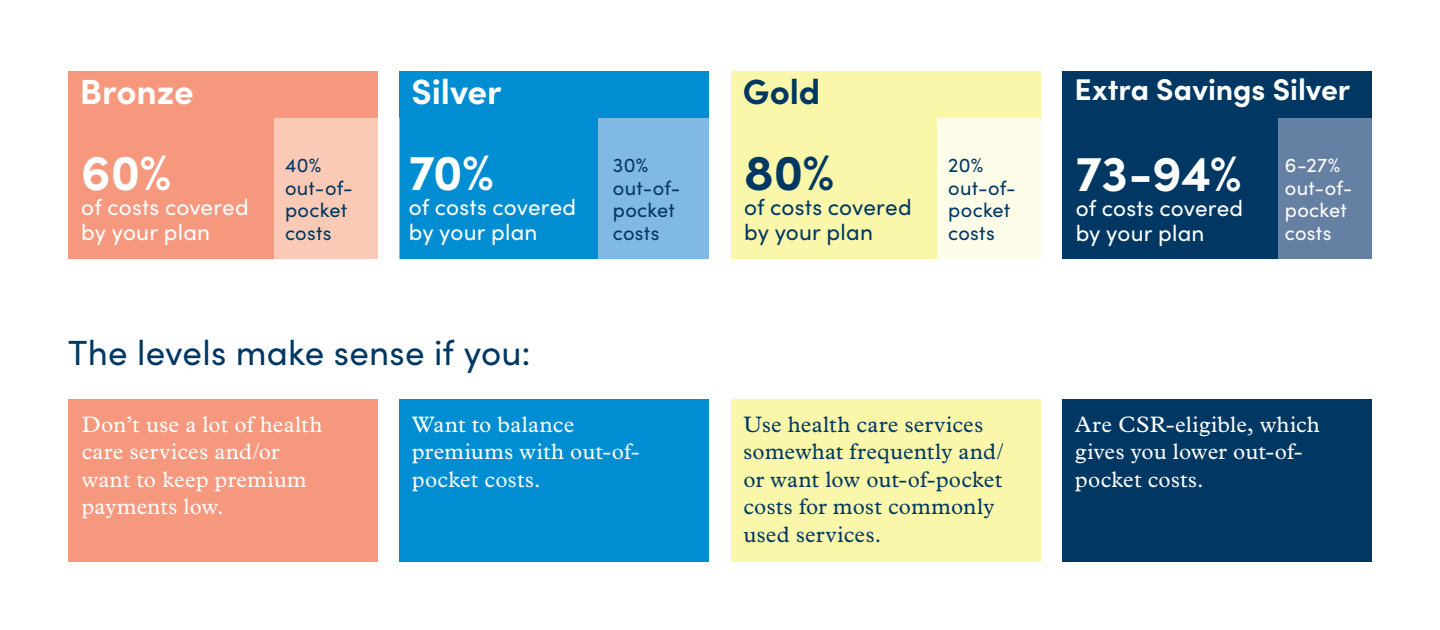
<style>
.page{position:relative;width:1440px;height:630px;background:#fff}
.page>*{position:absolute;margin:0;border:0;box-sizing:border-box;transform-origin:0 0}
.Plan_P4_Sofia_Bold_1{font:700 50px "Sofia Pro";letter-spacing:-.005em;color:#fff}
.Plan_P4_Sofia_Bold_1-2{font:700 50px "Sofia Pro";color:#003863}
.ACA_P2_Sofia_Reg_14{font:35px "Sofia Pro";letter-spacing:.005em;color:#003863}
.Plan_P4_Sofia_Bold_1-3{font:700 35px "Sofia Pro";letter-spacing:-.005em;color:#fff}
.Plan_P4_Sofia_Bold_1-4{font:700 35px "Sofia Pro";color:#003863}
.Plan_P4_Sofia_Bold_1-5{font:700 30px "Sofia Pro";color:#fff}
.Plan_P6_Plantin_Reg{font:22.5px/27.5px "Plantin MT Pro";letter-spacing:.015em;color:#fff}
.Plan_P6_Plantin_Reg-2{font:22.5px/27.5px "Plantin MT Pro";letter-spacing:.015em;color:#003863}
.Plan_P4_Sofia_Bold_1-6{font:22.5px/25px "Sofia Pro";letter-spacing:.01em;color:#fff}
.Plan_P4_Sofia_Bold_1-7{font:22.5px/25px "Sofia Pro";letter-spacing:.01em;color:#003863}
.Plan_P4_Sofia_Bold_1-8{font:20px/22.5px "Sofia Pro";letter-spacing:.015em;color:#003863}
.Plan_P4_Sofia_Bold_1-9{font:20px/22.5px "Sofia Pro";letter-spacing:.015em;color:#fff}
</style>
<div class="page">
<div style="left:68px;top:77px;width:309px;height:182px;background:#fbcab6"></div>
<div style="left:68px;top:77px;width:206px;height:182px;background:#f6987d"></div>
<div style="left:400px;top:77px;width:309px;height:182px;background:#7fb9e4"></div>
<div style="left:400px;top:77px;width:198px;height:182px;background:#008dd1"></div>
<div style="left:731px;top:77px;width:309px;height:182px;background:#fdfce8"></div>
<div style="left:731px;top:77px;width:205px;height:182px;background:#faf6aa"></div>
<div style="left:1063px;top:77px;width:309px;height:182px;background:#6580a3"></div>
<div style="left:1063px;top:77px;width:215px;height:182px;background:#003863"></div>
<div style="left:68px;top:71px;width:309px;height:47px;background:#f6987d"></div>
<div style="left:400px;top:71px;width:309px;height:47px;background:#008dd1"></div>
<div style="left:731px;top:71px;width:309px;height:47px;background:#faf6aa"></div>
<div style="left:1063px;top:71px;width:309px;height:47px;background:#003863"></div>
<div style="left:68px;top:399px;width:309px;height:163px;background:#f6987d"></div>
<div style="left:400px;top:399px;width:309px;height:163px;background:#008dd1"></div>
<div style="left:731px;top:399px;width:309px;height:163px;background:#faf6aa"></div>
<div style="left:1063px;top:399px;width:309px;height:163px;background:#003863"></div>
<p class="Plan_P4_Sofia_Bold_1-3" style="left:80px;top:65px;width:116px">Bronze</p>
<p class="Plan_P4_Sofia_Bold_1-3" style="left:411px;top:65px;width:92px">Silver</p>
<p class="Plan_P4_Sofia_Bold_1-4" style="left:743px;top:65px;width:79px">Gold</p>
<p class="Plan_P4_Sofia_Bold_1-5" style="left:1075px;top:67px;width:277px">Extra Savings Silver</p>
<p class="Plan_P4_Sofia_Bold_1" style="left:81px;top:134px;width:92px">60%</p>
<p class="Plan_P4_Sofia_Bold_1-6" style="left:81px;top:193px;width:169px">of costs covered by your plan</p>
<p class="Plan_P4_Sofia_Bold_1-8" style="left:285px;top:153px;width:69px">40% out-of&shy;pocket costs</p>
<p class="Plan_P4_Sofia_Bold_1" style="left:409px;top:134px;width:87px">70%</p>
<p class="Plan_P4_Sofia_Bold_1-6" style="left:409px;top:193px;width:169px">of costs covered by your plan</p>
<p class="ACA_P2_Sofia_Reg_14" style="left:68px;top:328px;width:464px">The levels make sense if you:</p>
<p class="Plan_P4_Sofia_Bold_1-8" style="left:613px;top:153px;width:69px">30% out-of&shy;pocket costs</p>
<p class="Plan_P4_Sofia_Bold_1-2" style="left:744px;top:134px;width:92px">80%</p>
<p class="Plan_P4_Sofia_Bold_1-7" style="left:744px;top:193px;width:169px">of costs covered by your plan</p>
<p class="Plan_P4_Sofia_Bold_1-8" style="left:948px;top:153px;width:69px">20% out-of&shy;pocket costs</p>
<p class="Plan_P4_Sofia_Bold_1" style="left:1076px;top:135px;width:168px">73-94%</p>
<p class="Plan_P4_Sofia_Bold_1-6" style="left:1076px;top:195px;width:169px">of costs covered by your plan</p>
<p class="Plan_P4_Sofia_Bold_1-9" style="left:1285px;top:153px;width:69px">6-27% out-of&shy;pocket costs</p>
<p class="Plan_P6_Plantin_Reg" style="left:82px;top:410px;width:242px">Don’t use a lot of health care services and/or want to keep premium payments low.</p>
<p class="Plan_P6_Plantin_Reg" style="left:412px;top:410px;width:229px">Want to balance premiums with out-of&shy;pocket costs.</p>
<p class="Plan_P6_Plantin_Reg-2" style="left:743px;top:410px;width:261px">Use health care services somewhat frequently and/ or want low out-of-pocket costs for most commonly used services.</p>
<p class="Plan_P6_Plantin_Reg" style="left:1075px;top:410px;width:246px">Are CSR-eligible, which gives you lower out-of&shy;pocket costs.</p>
</div>
